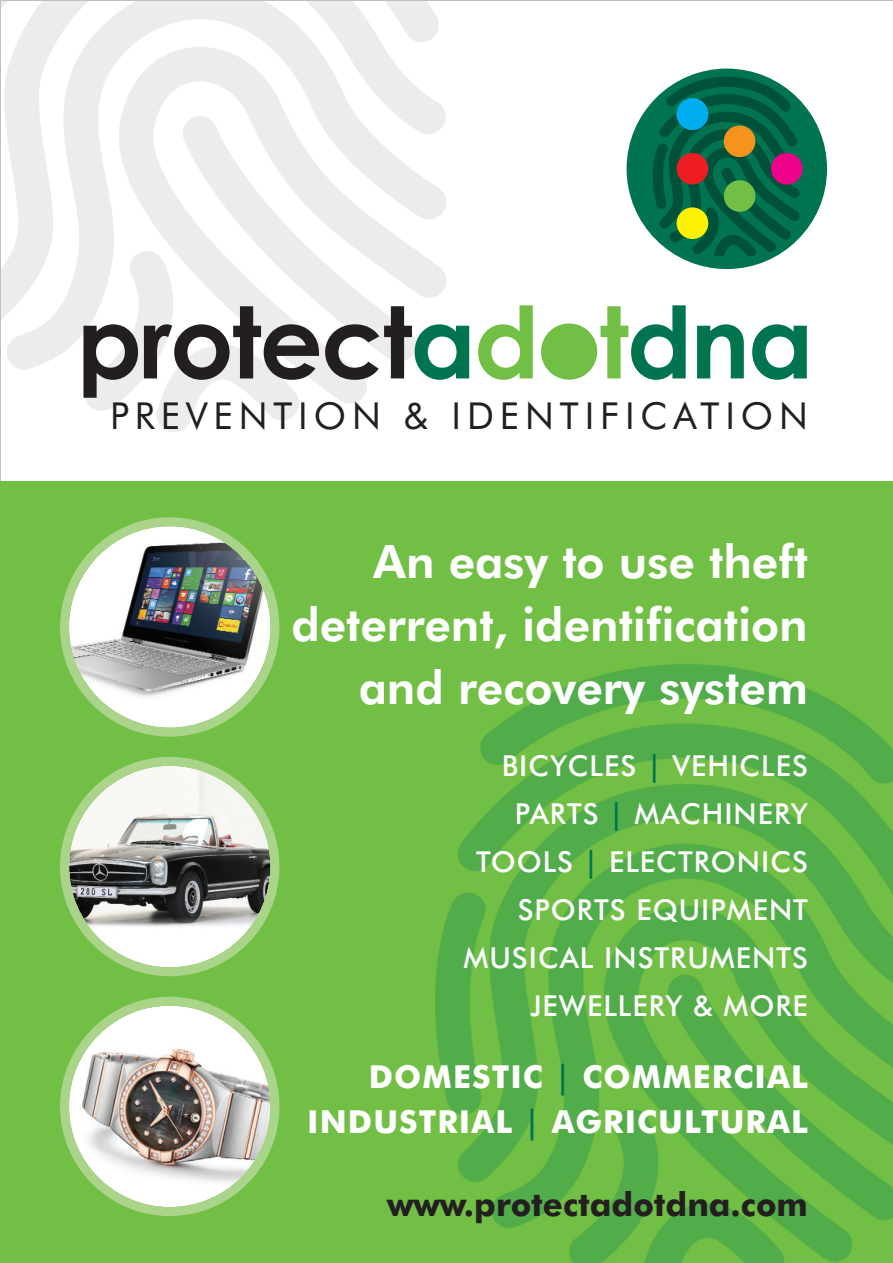
<style>
.page{position:relative;width:893px;height:1263px;background:#fff}
.page>*{position:absolute;margin:0;border:0;box-sizing:border-box;transform-origin:0 0}
.t1{font:800 46.2px/63px "Futura BT";color:#fff;text-align:right}
.t2{font:37.2px "Futura BT";letter-spacing:.16em;color:#231f20}
.t3{font:700 33px "Futura BT";color:#231f20}
.t4{font:700 31.8px/45px "Futura BT";letter-spacing:.035em;color:#fff;text-align:right}
.t5{font:500 28.8px/48px "Futura BT";letter-spacing:.035em;color:#fff;text-align:right}
.s1{color:#007451}
.s2{font-weight:500;color:#007451}
</style>
<div class="page">
<svg style="left:0;top:0;width:893px;height:481px"></svg>
<div style="left:0;top:481px;width:893px;height:782px;background:#71bf44"></div>
<img style="left:435px;top:664px;width:458px;height:599px">
<svg style="left:83px;top:324px;width:55px;height:74px"></svg>
<svg style="left:144px;top:306px;width:175px;height:74px"></svg>
<svg style="left:325px;top:306px;width:144px;height:74px"></svg>
<svg style="left:697px;top:324px;width:47px;height:54px"></svg>
<svg style="left:752px;top:324px;width:55px;height:56px"></svg>
<svg style="left:478px;top:305px;width:208px;height:79px"></svg>
<div style="left:627px;top:69px;width:200px;height:200px;background:#007451;border-radius:50%"></div>
<img style="left:642px;top:76px;width:164px;height:180px">
<div style="left:677px;top:153px;width:31px;height:31px;background:#ee1d23;border-radius:50%"></div>
<div style="left:677px;top:207px;width:31px;height:32px;background:#fff101;border-radius:50%"></div>
<svg style="left:769px;top:151px;width:36px;height:36px"></svg>
<svg style="left:722px;top:178px;width:36px;height:36px"></svg>
<svg style="left:674px;top:96px;width:36px;height:36px"></svg>
<svg style="left:721px;top:123px;width:37px;height:36px"></svg>
<img style="left:60px;top:517px;width:219px;height:220px">
<svg style="left:60px;top:757px;width:219px;height:219px"></svg>
<svg style="left:60px;top:997px;width:219px;height:219px"></svg>
<p class="t2" style="left:110px;top:401px;width:699px">PREVENTION &amp; IDENTIFICATION</p>
<h1 class="t1" style="left:291px;top:534px;width:518px">An easy to use theft deterrent, identification and recovery system</h1>
<p class="t5" style="left:464px;top:744px;width:346px">BICYCLES <span class="s1">|</span> VEHICLES<br>PARTS <span class="s1">|</span> MACHINERY<br>TOOLS <span class="s1">|</span> ELECTRONICS<br>SPORTS EQUIPMENT<br>MUSICAL INSTRUMENTS<br>JEWELLERY &amp; MORE</p>
<p class="t4" style="left:307px;top:1057px;width:502px">DOMESTIC <span class="s2">|</span> COMMERCIAL<br>INDUSTRIAL <span class="s2">|</span> AGRICULTURAL</p>
<p class="t3" style="left:387px;top:1191px;width:422px">www.protectadotdna.com</p>
</div>
